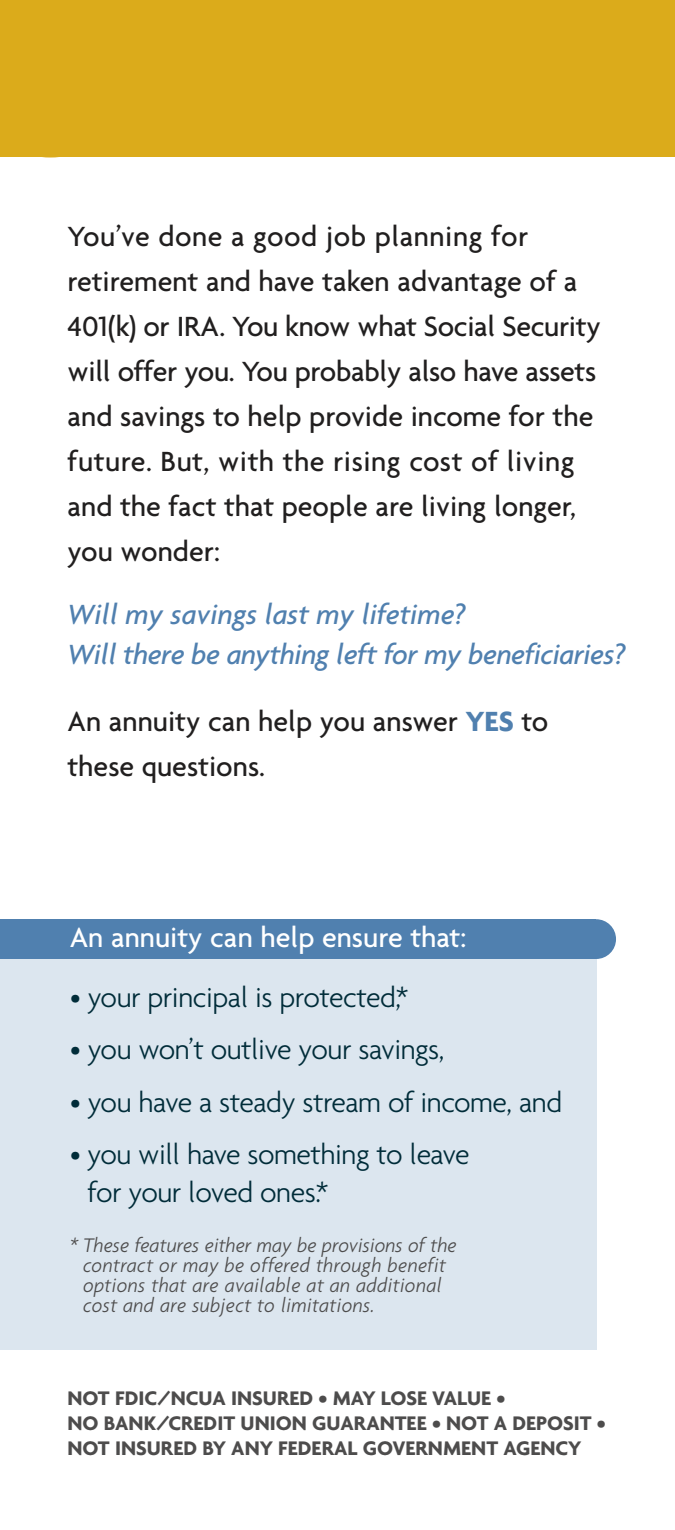
<style>
.page{position:relative;width:675px;height:1530px;background:#fff}
.page>*{position:absolute;margin:0;border:0;box-sizing:border-box;transform-origin:0 0}
.t1{font:500 30px/45px "Agenda";color:#211f1f}
.t2{font:300 30px/37.5px "Agenda";letter-spacing:-.015em;color:#002c39}
.t3{font:italic 500 30px/40px "Agenda";letter-spacing:-.015em;color:#5080af}
.t4{font:500 30px "Agenda";color:#fff}
.t5{font:italic 300 21.25px/20px "Agenda";letter-spacing:.015em;color:#4d4c4c;scale:.95 1}
.t6{font:700 21.25px/25px "Agenda";color:#4d4c4c}
.s1{font-weight:700;color:#5080af}
</style>
<div class="page">
<div style="left:0;top:955px;width:597px;height:394px;background:#dce6ef"></div>
<div style="left:0;top:919px;width:596px;height:40px;background:#5080af"></div>
<div style="left:576px;top:919px;width:40px;height:40px;background:#5080af;border-radius:50%"></div>
<div style="left:0;top:0;width:675px;height:158px;background:#dbab1b"></div>
<svg style="left:49px;top:157px;width:91px;height:1px"></svg>
<p class="t1" style="left:67px;top:214px;width:535px">You’ve done a good job planning for retirement and have taken advantage of a 401(k) or IRA. You know what Social Security will offer you. You probably also have assets and savings to help provide income for the future. But, with the rising cost of living and the fact that people are living longer, you wonder:</p>
<p class="t3" style="left:68px;top:594px;width:560px">Will my savings last my lifetime?<br>Will there be anything left for my beneficiaries?</p>
<p class="t1" style="left:68px;top:699px;width:482px">An annuity can help you answer <span class="s1">YES</span> to these questions.</p>
<p class="t4" style="left:70px;top:919px;width:398px">An annuity can help ensure that:</p>
<p class="t2" style="left:70px;top:978px;width:340px">• your principal is protected,*</p>
<p class="t2" style="left:70px;top:1030px;width:376px">• you won’t outlive your savings,</p>
<p class="t2" style="left:70px;top:1083px;width:494px">• you have a steady stream of income, and</p>
<p class="t2" style="left:88px;top:1135px;width:384px;text-indent:-18px">• you will have something to leave for your loved ones.*</p>
<p class="t5" style="left:83px;top:1234px;width:395px;text-indent:-13px">* These features either may be provisions of the contract or may be offered through benefit options that are available at an additional cost and are subject to limitations.</p>
<p class="t6" style="left:68px;top:1385px;width:540px">NOT FDIC/NCUA INSURED • MAY LOSE VALUE •<br>NO BANK/CREDIT UNION GUARANTEE • NOT A DEPOSIT •<br>NOT INSURED BY ANY FEDERAL GOVERNMENT AGENCY</p>
</div>
